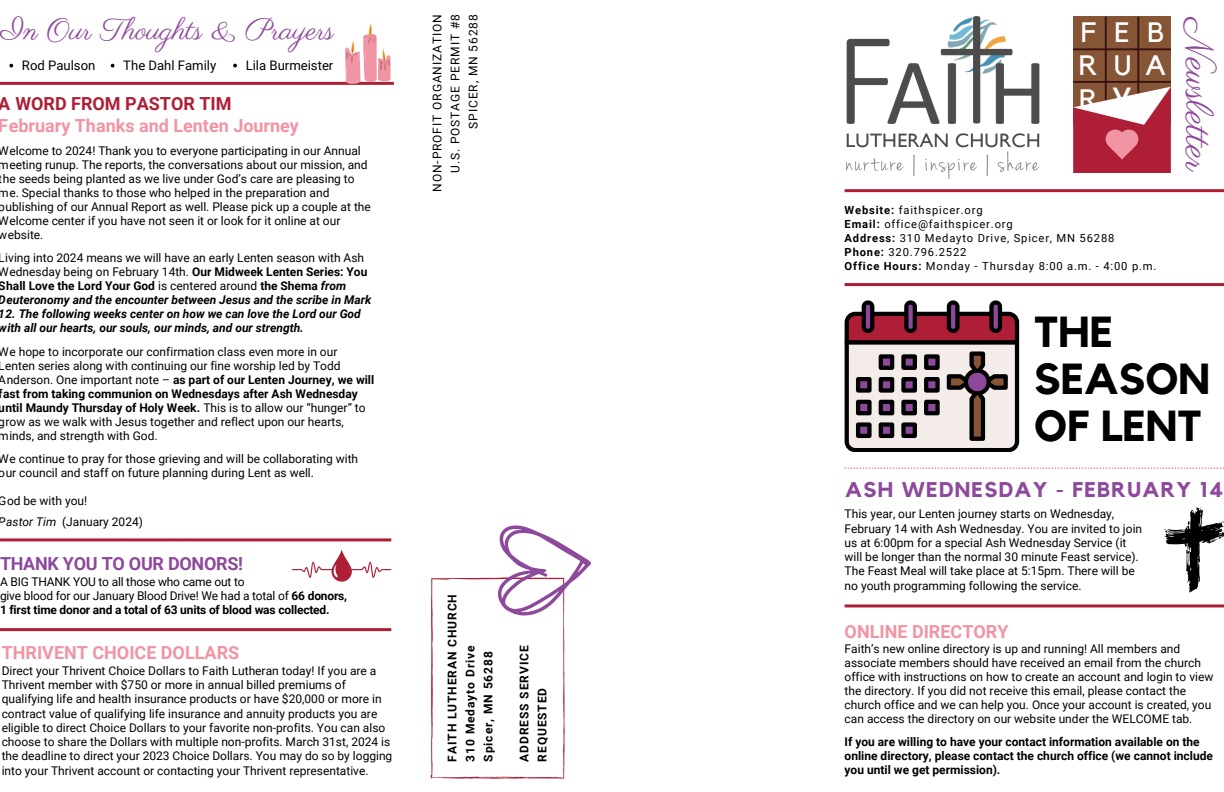
<style>
.page{position:relative;width:1224px;height:792px;background:#fff}
.page>*{position:absolute;margin:0;border:0;box-sizing:border-box;transform-origin:0 0}
.t1{font:700 43.2px/47px "Kollektif";color:#000}
.t2{font:38.8px "Parisienne";color:#8d499b}
.t3{font:36px "Kollektif";color:#fff}
.t4{font:30.1px "Parisienne";color:#8d499b}
.t5{font:28px "Kollektif";color:#fff}
.t6{font:700 21.3px "Kollektif";letter-spacing:.06em;color:#8d499b}
.t7{font:700 18px/21.5px "Roboto";color:#f194a4}
.t8{font:700 18px "Roboto";letter-spacing:-.015em;color:#8d499b}
.t9{font:13.1px "Roboto";color:#000}
.t10{font:12px/14px "Roboto";color:#000}
.t11{font:700 12px/14px "Roboto";color:#000}
.t12{font:italic 700 12px/14px "Roboto";color:#000}
.t13{font:700 12px/18px "Roboto";letter-spacing:.075em;color:#000}
.t14{font:12px "Roboto";letter-spacing:.075em;color:#000}
.t15{font:11.2px "Roboto";letter-spacing:.075em;color:#000}
.s1{color:#ae1e37}
.s2{font-weight:700}
.s3{font-weight:700;font-style:italic}
.s4{font-style:italic}
</style>
<div class="page">
<img style="left:846px;top:16px;width:194px;height:163px">
<hr style="left:845px;top:189px;width:379px;height:3px;background:#ae1e37">
<svg style="left:1073px;top:17px;width:98px;height:156px;background:#a1534e"></svg>
<hr style="left:845px;top:283px;width:379px;height:3px;background:#ae1e37">
<svg style="left:845px;top:300px;width:174px;height:152px;background:#ab9094"></svg>
<div style="left:881px;top:356px;width:11px;height:12px;background:#8d499b"></div>
<div style="left:879px;top:354px;width:15px;height:16px;border:4px solid #000"></div>
<div style="left:904px;top:356px;width:11px;height:12px;background:#8d499b"></div>
<div style="left:901px;top:354px;width:16px;height:16px;border:4px solid #000"></div>
<div style="left:926px;top:356px;width:12px;height:12px;background:#8d499b"></div>
<div style="left:924px;top:354px;width:16px;height:16px;border:4px solid #000"></div>
<div style="left:858px;top:379px;width:11px;height:12px;background:#8d499b"></div>
<div style="left:856px;top:377px;width:16px;height:16px;border:4px solid #000"></div>
<div style="left:881px;top:379px;width:11px;height:12px;background:#8d499b"></div>
<div style="left:879px;top:377px;width:15px;height:16px;border:4px solid #000"></div>
<div style="left:904px;top:379px;width:11px;height:12px;background:#8d499b"></div>
<div style="left:901px;top:377px;width:16px;height:16px;border:4px solid #000"></div>
<div style="left:926px;top:379px;width:12px;height:12px;background:#8d499b"></div>
<div style="left:924px;top:377px;width:16px;height:16px;border:4px solid #000"></div>
<div style="left:858px;top:402px;width:11px;height:11px;background:#8d499b"></div>
<div style="left:856px;top:400px;width:16px;height:15px;border:4px solid #000"></div>
<div style="left:881px;top:402px;width:11px;height:11px;background:#8d499b"></div>
<div style="left:879px;top:400px;width:15px;height:15px;border:4px solid #000"></div>
<div style="left:904px;top:402px;width:11px;height:11px;background:#8d499b"></div>
<div style="left:901px;top:400px;width:16px;height:15px;border:4px solid #000"></div>
<div style="left:926px;top:402px;width:12px;height:11px;background:#8d499b"></div>
<div style="left:924px;top:400px;width:16px;height:15px;border:4px solid #000"></div>
<div style="left:858px;top:425px;width:11px;height:11px;background:#8d499b"></div>
<div style="left:856px;top:422px;width:16px;height:16px;border:4px solid #000"></div>
<div style="left:881px;top:425px;width:11px;height:11px;background:#8d499b"></div>
<div style="left:879px;top:422px;width:15px;height:16px;border:4px solid #000"></div>
<div style="left:904px;top:425px;width:11px;height:11px;background:#8d499b"></div>
<div style="left:901px;top:422px;width:16px;height:16px;border:4px solid #000"></div>
<svg style="left:1164px;top:507px;width:60px;height:85px"></svg>
<svg style="left:845px;top:467px;width:379px;height:2px"></svg>
<hr style="left:845px;top:604px;width:379px;height:3px;background:#ae1e37">
<hr style="left:0;top:82px;width:394px;height:3px;background:#ae1e37">
<hr style="left:0;top:538px;width:391px;height:3px;background:#ae1e37">
<svg style="left:292px;top:550px;width:99px;height:32px"></svg>
<svg style="left:344px;top:23px;width:47px;height:61px"></svg>
<svg style="left:431px;top:526px;width:160px;height:253px"></svg>
<svg style="left:9px;top:64px;width:4px;height:3px"></svg>
<hr style="left:0;top:628px;width:391px;height:3px;background:#ae1e37">
<svg style="left:233px;top:64px;width:4px;height:3px"></svg>
<p class="t14" style="left:430px;top:192px;width:179px;rotate:-90deg">NON-PROFIT ORGANIZATION</p>
<p class="t14" style="left:448px;top:173px;width:160px;rotate:-90deg">U.S. POSTAGE PERMIT #8</p>
<p class="t14" style="left:466px;top:129px;width:116px;rotate:-90deg">SPICER, MN 56288</p>
<p class="t4" style="left:1px;top:11px;width:335px">In Our Thoughts &amp; Prayers</p>
<h6 class="t5" style="left:1081px;top:19px;width:17px">F</h6>
<p class="t5" style="left:1114px;top:19px;width:17px">E</p>
<p class="t5" style="left:1148px;top:19px;width:18px">B</p>
<p class="t5" style="left:1079px;top:53px;width:20px">R</p>
<p class="t5" style="left:1114px;top:53px;width:19px">U</p>
<p class="t5" style="left:1146px;top:53px;width:22px">A</p>
<p class="t5" style="left:1079px;top:86px;width:20px">R</p>
<p class="t3" style="left:1112px;top:76px;width:21px">y</p>
<p class="t2" style="left:1222px;top:18px;width:155px;rotate:90deg">Newsletter</p>
<p class="t9" style="left:123px;top:58px;width:95px">The Dahl Family</p>
<h1 class="t9" style="left:246px;top:58px;width:89px">Lila Burmeister</h1>
<h5 class="t9" style="left:22px;top:58px;width:75px">Rod Paulson</h5>
<p class="t7" style="left:-1px;top:94px;width:302px"><span class="s1">A WORD FROM PASTOR TIM<br></span>February Thanks and Lenten Journey</p>
<p class="t10" style="left:-1px;top:144px;width:374px">Welcome to 2024! Thank you to everyone participating in our Annual meeting runup. The reports, the conversations about our mission, and the seeds being planted as we live under God’s care are pleasing to me. Special thanks to those who helped in the preparation and publishing of our Annual Report as well. Please pick up a couple at the Welcome center if you have not seen it or look for it online at our website.</p>
<p class="t10" style="left:-1px;top:251px;width:374px">Living into 2024 means we will have an early Lenten season with Ash Wednesday being on February 14th. <span class="s2">Our Midweek Lenten Series: You Shall Love the Lord Your God</span> is centered around <span class="s2">the Shema</span> <span class="s3">from Deuteronomy and the encounter between Jesus and the scribe in Mark</span></p>
<p class="t12" style="left:-1px;top:307px;width:364px">12. The following weeks center on how we can love the Lord our God with all our hearts, our souls, our minds, and our strength.</p>
<p class="t10" style="left:-1px;top:345px;width:377px">We hope to incorporate our confirmation class even more in our Lenten series along with continuing our fine worship led by Todd Anderson. One important note – <span class="s2">as part of our Lenten Journey, we will fast from taking communion on Wednesdays after Ash Wednesday until Maundy Thursday of Holy Week.</span> This is to allow our “hunger” to grow as we walk with Jesus together and reflect upon our hearts, minds, and strength with God.</p>
<p class="t10" style="left:-1px;top:452px;width:361px">We continue to pray for those grieving and will be collaborating with our council and staff on future planning during Lent as well.</p>
<p class="t10" style="left:-1px;top:494px;width:90px">God be with you!</p>
<p class="t10" style="left:-1px;top:515px;width:146px"><span class="s4">Pastor Tim</span> (January 2024)</p>
<p class="t15" style="left:845px;top:204px;width:140px"><span class="s2">Website:</span> faithspicer.org</p>
<p class="t15" style="left:845px;top:218px;width:170px"><span class="s2">Email:</span> office@faithspicer.org</p>
<p class="t15" style="left:845px;top:231px;width:271px"><span class="s2">Address:</span> 310 Medayto Drive, Spicer, MN 56288</p>
<p class="t15" style="left:845px;top:245px;width:123px"><span class="s2">Phone:</span> 320.796.2522</p>
<p class="t15" style="left:845px;top:259px;width:313px"><span class="s2">Office Hours:</span> Monday - Thursday 8:00 a.m. - 4:00 p.m.</p>
<p class="t1" style="left:1034px;top:310px;width:177px">THE<br>SEASON<br>OF LENT</p>
<p class="t6" style="left:845px;top:480px;width:379px">ASH WEDNESDAY - FEBRUARY 14</p>
<h2 class="t10" style="left:845px;top:507px;width:299px">This year, our Lenten journey starts on Wednesday, February 14 with Ash Wednesday. You are invited to join us at 6:00pm for a special Ash Wednesday Service (it will be longer than the normal 30 minute Feast service).<br>The Feast Meal will take place at 5:15pm. There will be no youth programming following the service.</h2>
<p class="t7" style="left:845px;top:621px;width:165px">ONLINE DIRECTORY</p>
<p class="t10" style="left:845px;top:642px;width:370px">Faith’s new online directory is up and running! All members and associate members should have received an email from the church office with instructions on how to create an account and login to view the directory. If you did not receive this email, please contact the church office and we can help you. Once your account is created, you can access the directory on our website under the WELCOME tab.</p>
<p class="t11" style="left:845px;top:735px;width:370px">If you are willing to have your contact information available on the online directory, please contact the church office (we cannot include you until we get permission).</p>
<p class="t8" style="left:0;top:554px;width:245px">THANK YOU TO OUR DONORS!</p>
<p class="t10" style="left:0;top:574px;width:246px">A BIG THANK YOU to all those who came out to</p>
<p class="t10" style="left:0;top:588px;width:349px">give blood for our January Blood Drive! We had a total of <span class="s2">66 donors,</span></p>
<p class="t11" style="left:0;top:602px;width:331px">1 first time donor and a total of 63 units of blood was collected.</p>
<p class="t13" style="left:443px;top:762px;width:169px;rotate:-90deg">FAITH LUTHERAN CHURCH</p>
<p class="t13" style="left:461px;top:762px;width:117px;rotate:-90deg">310 Medayto Drive</p>
<p class="t13" style="left:479px;top:762px;width:112px;rotate:-90deg">Spicer, MN 56288</p>
<p class="t13" style="left:515px;top:762px;width:118px;rotate:-90deg">ADDRESS SERVICE<br>REQUESTED</p>
<p class="t7" style="left:2px;top:642px;width:239px">THRIVENT CHOICE DOLLARS</p>
<p class="t10" style="left:2px;top:664px;width:392px">Direct your Thrivent Choice Dollars to Faith Lutheran today! If you are a Thrivent member with $750 or more in annual billed premiums of qualifying life and health insurance products or have $20,000 or more in contract value of qualifying life insurance and annuity products you are eligible to direct Choice Dollars to your favorite non-profits. You can also choose to share the Dollars with multiple non-profits. March 31st, 2024 is the deadline to direct your 2023 Choice Dollars. You may do so by logging into your Thrivent account or contacting your Thrivent representative.</p>
</div>
